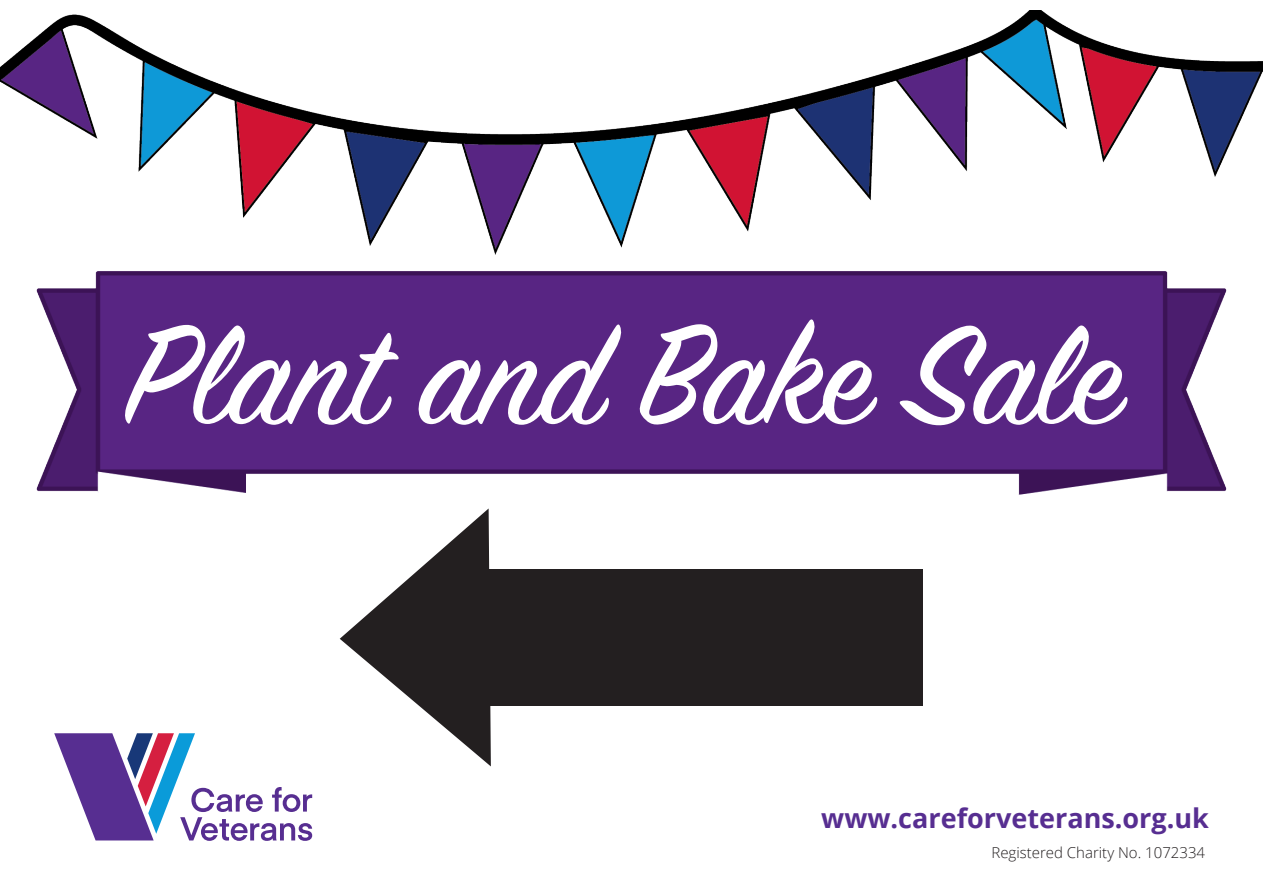
<style>
.page{position:relative;width:1263px;height:893px;background:#fff}
.page>*{position:absolute;margin:0;border:0;box-sizing:border-box;transform-origin:0 0}
.t1{font:155.7px "Sign Painter House Script";color:#fff}
.t2{font:700 27px "Open Sans";color:#572e91}
.t3{font:300 15px "Open Sans";color:#231f20}
</style>
<div class="page">
<svg style="left:54px;top:733px;width:258px;height:108px"></svg>
<img style="left:0;top:10px;width:1263px;height:243px">
<img style="left:36px;top:253px;width:1191px;height:242px">
<svg style="left:340px;top:508px;width:151px;height:258px"></svg>
<div style="left:483px;top:569px;width:440px;height:136px;background:#231f20"></div>
<p class="t1" style="left:126px;top:280px;width:997px">Plant and Bake Sale</p>
<p class="t2" style="left:821px;top:799px;width:389px">www.careforveterans.org.uk</p>
<p class="t3" style="left:991px;top:842px;width:215px">Registered Charity No. 1072334</p>
</div>
